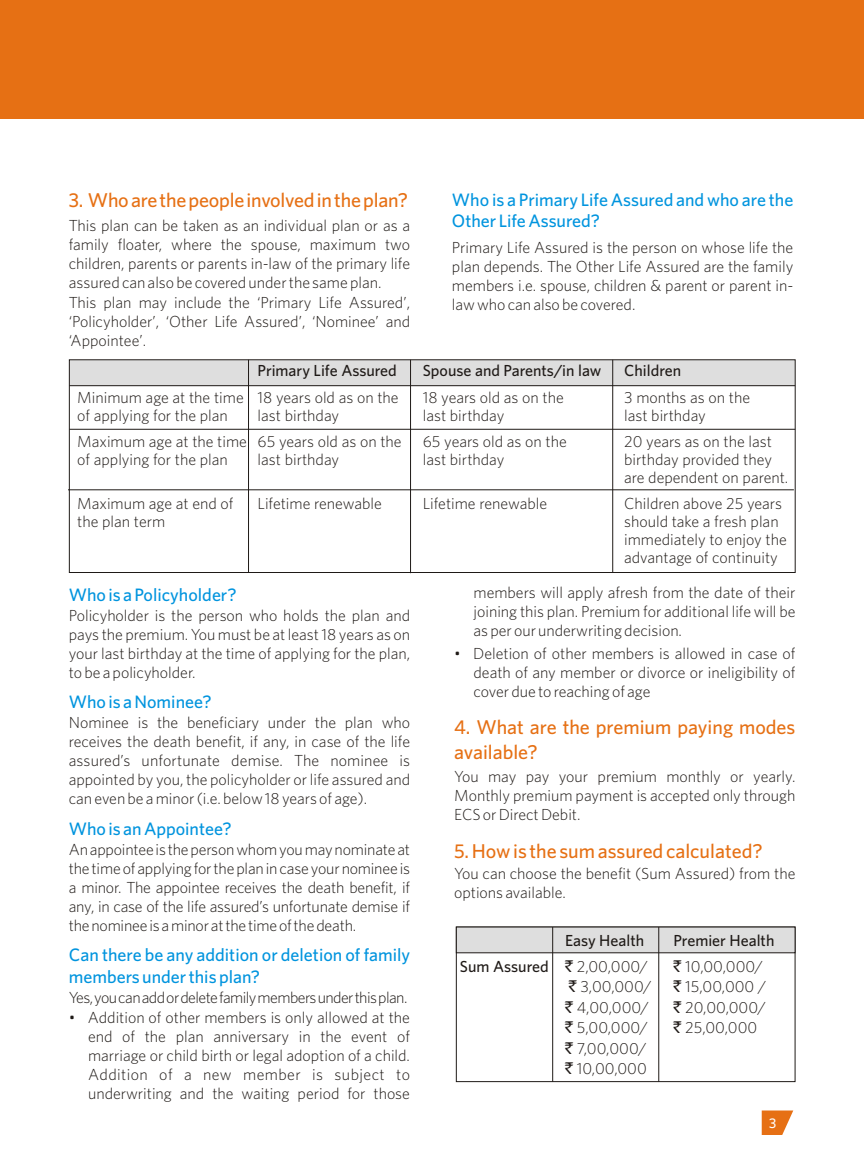
<style>
.page{position:relative;width:864px;height:1152px;background:#fff}
.page>*{position:absolute;margin:0;border:0;box-sizing:border-box;transform-origin:0 0}
.t1{font:700 20px/24.2px "Whitney";color:#e67014}
.t2{font:700 18px/21.8px "Whitney";color:#0094de}
.t3{font:16px/19px "Whitney";color:#1f1a17;text-align:justify}
.t4{font:700 16px "Whitney";color:#1f1a17}
.t5{font:16px "Whitney";letter-spacing:-.035em;color:#1f1a17}
.t6{font:700 14px "Whitney";color:#fff}
.s1{font-family:"Rupee Foradian";font-weight:400}
.s2{font-weight:400}
.s3{font-family:"Rupee Foradian"}
</style>
<div class="page">
<div style="left:0;top:0;width:864px;height:119px;background:#e67014"></div>
<svg style="left:762px;top:1111px;width:31px;height:24px"></svg>
<div style="left:69px;top:360px;width:726px;height:26px;background:#dedede"></div>
<div style="left:69px;top:359px;width:726px;height:214px;border:1px solid #1f1a17"></div>
<hr style="left:248px;top:360px;width:1px;height:213px;background:#1f1a17">
<hr style="left:410px;top:360px;width:1px;height:213px;background:#1f1a17">
<hr style="left:612px;top:360px;width:1px;height:213px;background:#1f1a17">
<hr style="left:69px;top:385px;width:726px;height:1px;background:#1f1a17">
<hr style="left:69px;top:429px;width:726px;height:1px;background:#1f1a17">
<hr style="left:68px;top:489px;width:726px;height:1px;background:#1f1a17">
<div style="left:456px;top:927px;width:339px;height:155px;border:1px solid #1f1a17"></div>
<svg style="left:456px;top:926px;width:340px;height:27px"></svg>
<hr style="left:658px;top:927px;width:1px;height:155px;background:#1f1a17">
<hr style="left:552px;top:927px;width:1px;height:155px;background:#1f1a17">
<p class="t1" style="left:69px;top:190px;width:341px">3. Whoarethepeopleinvolvedintheplan?</p>
<p class="t3" style="left:69px;top:217px;width:343px;text-align:left">This plan can be taken as an individual plan or as a family floater, where the spouse, maximum two children, parents or parents in-law of the primary life assured can also be covered under the same plan.<br>This plan may include the ‘Primary Life Assured’, ‘Policyholder’, ‘Other Life Assured’, ‘Nominee’ and ‘Appointee’.</p>
<p class="t2" style="left:452px;top:190px;width:343px">Who is a Primary Life Assured and who are the<br>Other Life Assured?</p>
<p class="t3" style="left:452px;top:239px;width:343px">Primary Life Assured is the person on whose life the plan depends. The Other Life Assured are the family members i.e. spouse, children &amp; parent or parent in&shy;law who can also be covered.</p>
<p class="t4" style="left:258px;top:365px;width:141px">Primary Life Assured</p>
<p class="t4" style="left:423px;top:365px;width:180px">Spouse and Parents/in law</p>
<p class="t4" style="left:624px;top:365px;width:59px">Children</p>
<p class="t3" style="left:77px;top:389px;width:323px">Minimum age at the time 18 years old as on the</p>
<p class="t3" style="left:423px;top:389px;width:143px">18 years old as on the</p>
<p class="t3" style="left:624px;top:389px;width:127px">3 months as on the</p>
<p class="t3" style="left:77px;top:407px;width:152px">of applying for the plan</p>
<p class="t3" style="left:258px;top:407px;width:83px">last birthday</p>
<p class="t3" style="left:423px;top:407px;width:83px">last birthday</p>
<p class="t3" style="left:624px;top:407px;width:83px">last birthday</p>
<p class="t3" style="left:77px;top:433px;width:326px">Maximum age at the time 65 years old as on the</p>
<p class="t3" style="left:423px;top:433px;width:146px">65 years old as on the</p>
<p class="t3" style="left:624px;top:433px;width:149px">20 years as on the last</p>
<p class="t3" style="left:77px;top:451px;width:152px">of applying for the plan</p>
<p class="t3" style="left:258px;top:451px;width:83px">last birthday</p>
<p class="t3" style="left:423px;top:451px;width:83px">last birthday</p>
<p class="t3" style="left:624px;top:452px;width:166px;line-height:18px">birthday provided they are dependent on parent.</p>
<p class="t3" style="left:77px;top:495px;width:158px">Maximum age at end of</p>
<p class="t3" style="left:258px;top:495px;width:126px">Lifetime renewable</p>
<p class="t3" style="left:423px;top:495px;width:126px">Lifetime renewable</p>
<p class="t3" style="left:624px;top:495px;width:159px">Children above 25 years</p>
<p class="t3" style="left:77px;top:513px;width:90px">the plan term</p>
<p class="t3" style="left:624px;top:514px;width:164px;line-height:18px;text-align:left">should take a fresh plan immediately to enjoy the advantage of continuity</p>
<p class="t2" style="left:69px;top:585px;width:169px">Who is a Policyholder?</p>
<p class="t3" style="left:69px;top:607px;width:343px">Policyholder is the person who holds the plan and pays the premium. You must be at least 18 years as on your last birthday at the time of applying for the plan, to be a policyholder.</p>
<p class="t3" style="left:69px;top:715px;width:343px">Nominee is the beneficiary under the plan who receives the death benefit, if any, in case of the life assured’s unfortunate demise. The nominee is appointed by you, the policyholder or life assured and can even be a minor (i.e. below 18 years of age).</p>
<p class="t3" style="left:69px;top:841px;width:343px">Anappointeeis thepersonwhomyoumaynominateat the timeof applyingfortheplanincase yournominee is a minor. The appointee receives the death benefit, if any, in case of the life assured’s unfortunate demise if thenomineeisaminoratthetimeofthedeath.</p>
<p class="t2" style="left:69px;top:692px;width:145px">Who is a Nominee?</p>
<p class="t2" style="left:69px;top:819px;width:164px">Who is an Appointee?</p>
<p class="t2" style="left:69px;top:946px;width:343px">Can there be any addition or deletion of family members under this plan?</p>
<p class="t5" style="left:69px;top:992px;width:340px">Yes,youcanaddordeletefamilymembersunderthisplan.</p>
<p class="t3" style="left:88px;top:1009px;width:323px;text-indent:-19px">• Addition of other members is only allowed at the end of the plan anniversary in the event of marriage or child birth or legal adoption of a child.<br>Addition of a new member is subject to underwriting and the waiting period for those</p>
<p class="t3" style="left:474px;top:585px;width:323px">members will apply afresh from the date of their joining this plan. Premium for additional life will be as per our underwriting decision.</p>
<p class="t3" style="left:474px;top:645px;width:323px;text-indent:-19px">• Deletion of other members is allowed in case of death of any member or divorce or ineligibility of cover due to reaching of age</p>
<p class="t1" style="left:454px;top:717px;width:343px">4. What are the premium paying modes available?</p>
<p class="t3" style="left:454px;top:768px;width:343px">You may pay your premium monthly or yearly.<br>Monthly premium payment is accepted only through ECS or Direct Debit.</p>
<p class="t1" style="left:454px;top:840px;width:310px">5. How is the sum assured calculated?</p>
<p class="t3" style="left:454px;top:865px;width:343px">You can choose the benefit (Sum Assured) from the options available.</p>
<p class="t4" style="left:565px;top:934px;width:81px">Easy Health</p>
<p class="t4" style="left:673px;top:934px;width:102px">Premier Health</p>
<p class="t4" style="left:460px;top:960px;width:189px">Sum Assured <span class="s1">`</span> <span class="s2">2,00,000/</span></p>
<p class="t3" style="left:673px;top:958px;width:91px"><span class="s3">`</span> 10,00,000/</p>
<p class="t3" style="left:569px;top:978px;width:84px"><span class="s3">`</span> 3,00,000/</p>
<p class="t3" style="left:673px;top:978px;width:94px"><span class="s3">`</span> 15,00,000 /</p>
<p class="t3" style="left:565px;top:999px;width:85px"><span class="s3">`</span> 4,00,000/</p>
<p class="t3" style="left:673px;top:999px;width:94px"><span class="s3">`</span> 20,00,000/</p>
<p class="t3" style="left:565px;top:1019px;width:84px"><span class="s3">`</span> 5,00,000/</p>
<p class="t3" style="left:673px;top:1019px;width:85px"><span class="s3">`</span> 25,00,000</p>
<p class="t3" style="left:565px;top:1039px;width:83px;line-height:20.4px"><span class="s3">`</span> 7,00,000/ <span class="s3">`</span> 10,00,000</p>
<p class="t6" style="left:769px;top:1117px;width:9px">3</p>
</div>
